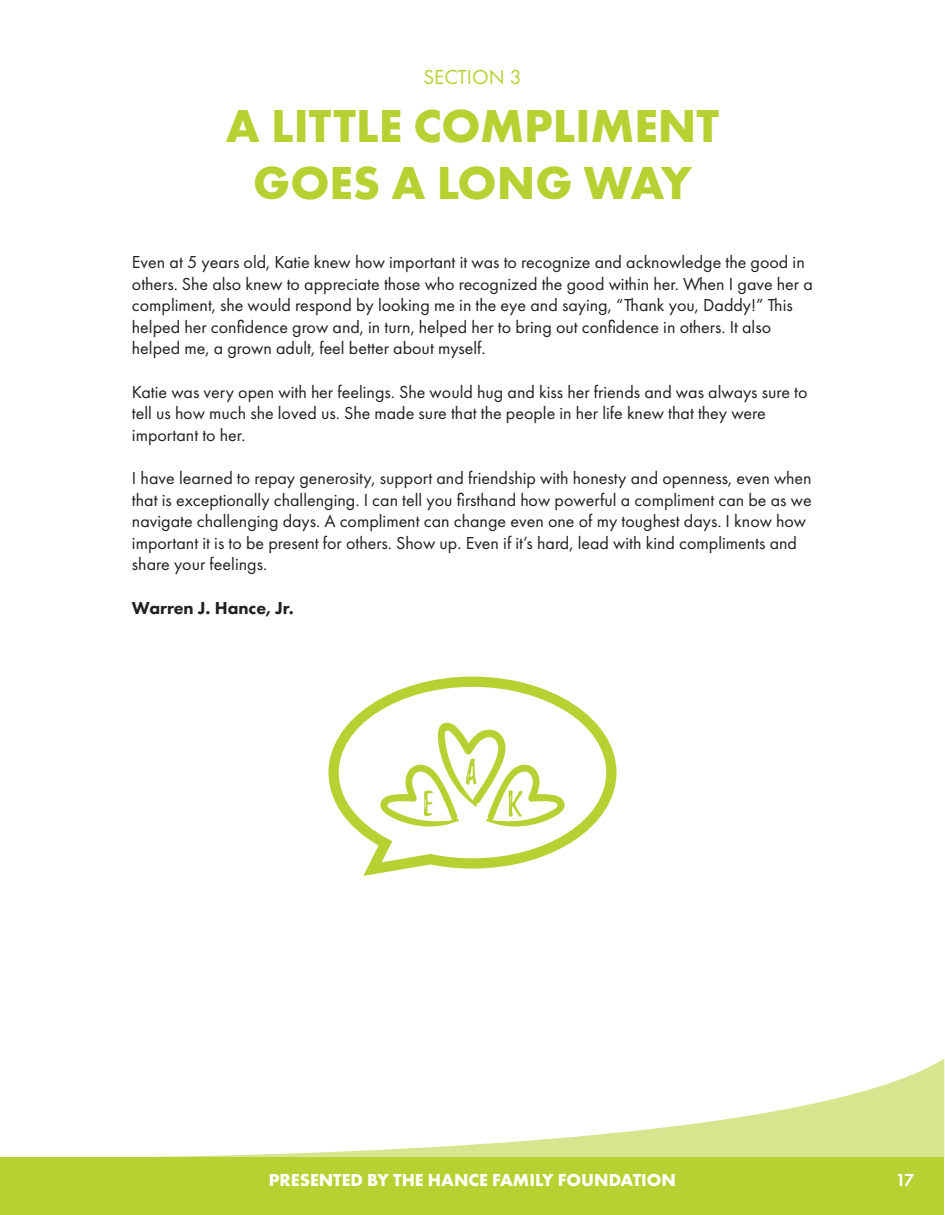
<style>
.page{position:relative;width:945px;height:1215px;background:#fff}
.page>*{position:absolute;margin:0;border:0;box-sizing:border-box;transform-origin:0 0}
.t1{font:700 48px/57.6px "Futura PT";color:#b8d032;text-align:center}
.t2{font:21px "Futura PT";color:#b8d032}
.t3{font:18px/21.6px "Futura PT";color:#231f20}
.t4{font:700 18px "Futura PT";color:#fff}
.t5{font:800 18px "Futura PT";color:#231f20}
.t6{font:600 18px "Futura PT";color:#fff}
</style>
<div class="page">
<div style="left:1px;top:1158px;width:943px;height:57px;background:#b8d032"></div>
<svg style="left:4px;top:1059px;width:940px;height:99px"></svg>
<svg style="left:328px;top:677px;width:289px;height:199px"></svg>
<svg style="left:375px;top:722px;width:195px;height:105px"></svg>
<p class="t2" style="left:423px;top:65px;width:100px">SECTION 3</p>
<h1 class="t1" style="left:226px;top:96px;width:495px">A LITTLE COMPLIMENT<br>GOES A LONG WAY</h1>
<p class="t3" style="left:132px;top:251px;width:682px">Even at 5 years old, Katie knew how important it was to recognize and acknowledge the good in others. She also knew to appreciate those who recognized the good within her. When I gave her a compliment, she would respond by looking me in the eye and saying, “Thank you, Daddy!” This helped her confidence grow and, in turn, helped her to bring out confidence in others. It also helped me, a grown adult, feel better about myself.</p>
<p class="t3" style="left:132px;top:381px;width:677px">Katie was very open with her feelings. She would hug and kiss her friends and was always sure to tell us how much she loved us. She made sure that the people in her life knew that they were important to her.</p>
<p class="t3" style="left:132px;top:467px;width:681px">I have learned to repay generosity, support and friendship with honesty and openness, even when that is exceptionally challenging. I can tell you firsthand how powerful a compliment can be as we navigate challenging days. A compliment can change even one of my toughest days. I know how important it is to be present for others. Show up. Even if it’s hard, lead with kind compliments and share your feelings.</p>
<p class="t5" style="left:132px;top:596px;width:163px">Warren J. Hance, Jr.</p>
<p class="t4" style="left:269px;top:1168px;width:409px">PRESENTED BY THE HANCE FAMILY FOUNDATION</p>
<p class="t6" style="left:896px;top:1168px;width:20px">17</p>
</div>
